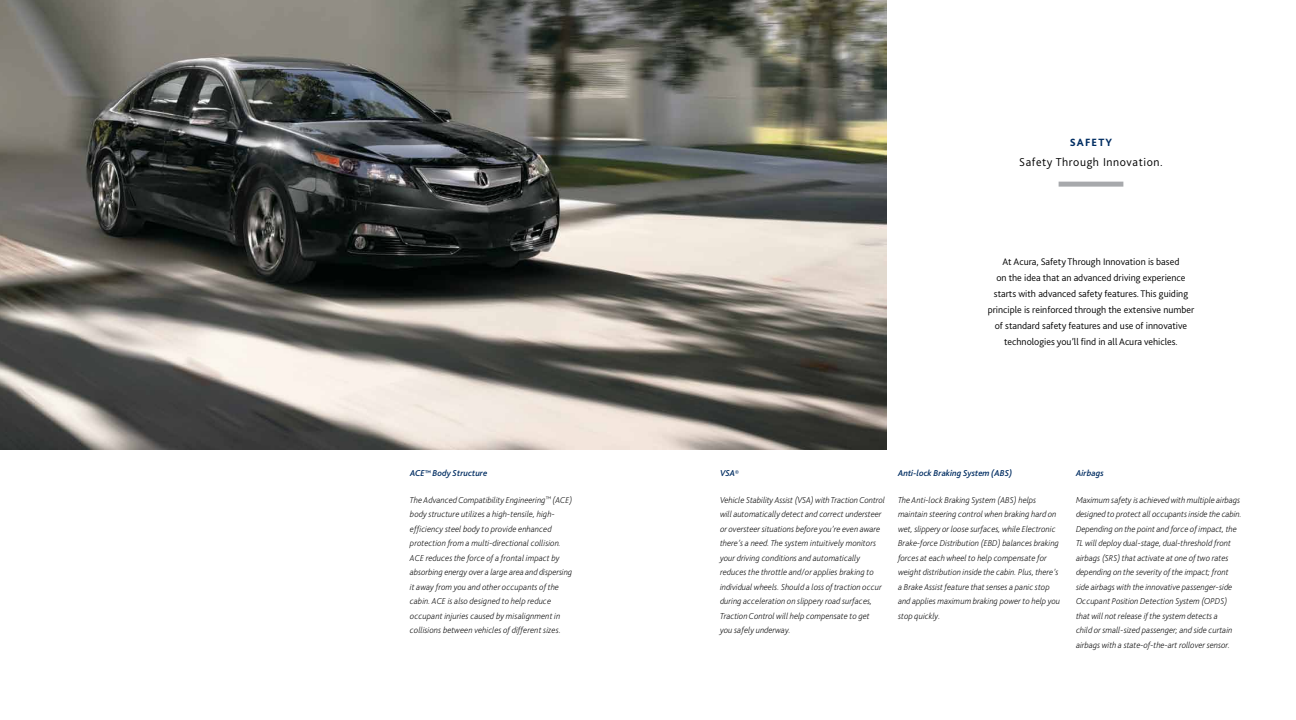
<style>
.page{position:relative;width:1296px;height:720px;background:#fff}
.page>*{position:absolute;margin:0;border:0;box-sizing:border-box;transform-origin:0 0}
.t1{font:300 12px "Bliss 2";letter-spacing:.05em;color:#000}
.t2{font:800 11px "Bliss 2";color:#002d62}
.t3{font:300 10px/16px "Bliss 2";color:#000;text-align:center}
.t4{font:italic 200 9px/14.5px "Bliss 2";color:#000}
.t5{font:italic 500 9px "Bliss 2";color:#002d62}
.s1{font-size:7px}
</style>
<div class="page">
<div style="left:1059px;top:182px;width:64px;height:5px;background:#a7a9ac"></div>
<img style="left:0;top:0;width:886px;height:450px">
<p class="t5" style="left:410px;top:468px;width:79px">ACE<span class="s1">™</span> Body Structure</p>
<p class="t4" style="left:410px;top:492px;width:164px">The Advanced Compatibility Engineering<span class="s1">™</span> (ACE) body structure utilizes a high-tensile, high&shy;efficiency steel body to provide enhanced protection from a multi-directional collision.<br>ACE reduces the force of a frontal impact by absorbing energy over a large area and dispersing it away from you and other occupants of the cabin. ACE is also designed to help reduce occupant injuries caused by misalignment in collisions between vehicles of different sizes.</p>
<p class="t2" style="left:1070px;top:135px;width:8px">SAFE</p>
<p class="t2" style="left:1098px;top:135px;width:15px">TY</p>
<h1 class="t1" style="left:1019px;top:155px;width:145px">Safety Through Innovation.</h1>
<p class="t3" style="left:988px;top:253px;width:208px">At Acura, Safety Through Innovation is based<br>on the idea that an advanced driving experience starts with advanced safety features. This guiding principle is reinforced through the extensive number of standard safety features and use of innovative technologies you’ll find in all Acura vehicles.</p>
<p class="t5" style="left:720px;top:468px;width:20px">VSA<span class="s1">®</span></p>
<p class="t4" style="left:720px;top:492px;width:166px">Vehicle Stability Assist (VSA) with Traction Control will automatically detect and correct understeer or oversteer situations before you’re even aware there’s a need. The system intuitively monitors your driving conditions and automatically reduces the throttle and/or applies braking to individual wheels. Should a loss of traction occur during acceleration on slippery road surfaces, Traction Control will help compensate to get<br>you safely underway.</p>
<p class="t5" style="left:898px;top:468px;width:116px">Anti-lock Braking System (ABS)</p>
<p class="t4" style="left:898px;top:492px;width:164px">The Anti-lock Braking System (ABS) helps maintain steering control when braking hard on wet, slippery or loose surfaces, while Electronic Brake-force Distribution (EBD) balances braking forces at each wheel to help compensate for weight distribution inside the cabin. Plus, there’s a Brake Assist feature that senses a panic stop and applies maximum braking power to help you stop quickly.</p>
<p class="t5" style="left:1076px;top:468px;width:29px">Airbags</p>
<p class="t4" style="left:1076px;top:492px;width:167px">Maximum safety is achieved with multiple airbags designed to protect all occupants inside the cabin.<br>Depending on the point and force of impact, the TL will deploy dual-stage, dual-threshold front airbags (SRS) that activate at one of two rates depending on the severity of the impact; front side airbags with the innovative passenger-side Occupant Position Detection System (OPDS) that will not release if the system detects a<br>child or small-sized passenger; and side curtain airbags with a state-of-the-art rollover sensor.</p>
</div>
